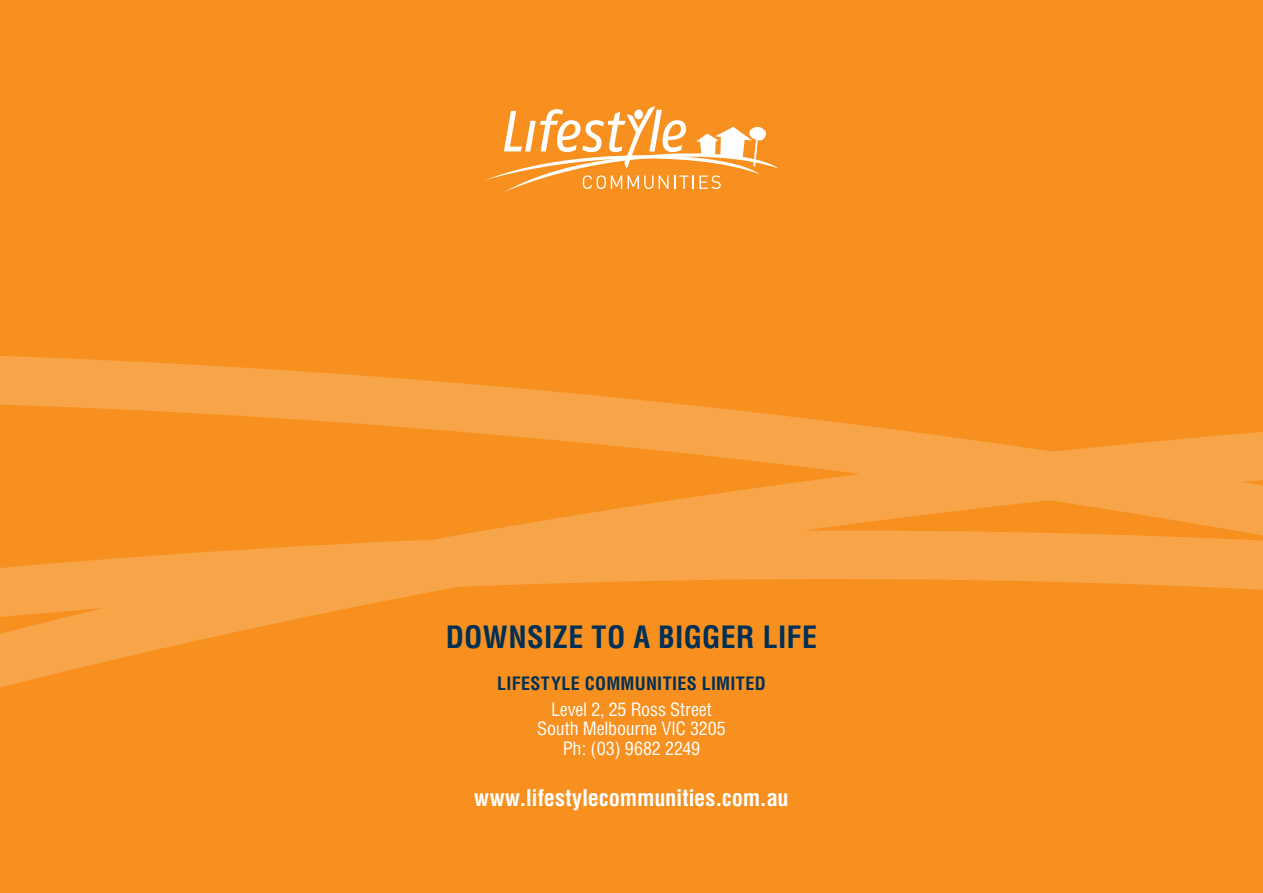
<style>
.page{position:relative;width:1263px;height:893px;background:#f7901e}
.page>*{position:absolute;margin:0;border:0;box-sizing:border-box;transform-origin:0 0}
.t1{font:700 condensed 30px "Helvetica";letter-spacing:.01em;color:#003055}
.t2{font:700 condensed 22.5px "Helvetica";letter-spacing:-.01em;color:#fff}
.t3{font:condensed 18px/19.5px "Helvetica";letter-spacing:-.01em;color:#fff;text-align:center}
.t4{font:700 condensed 18px "Helvetica";letter-spacing:.02em;color:#003055}
</style>
<div class="page">
<svg style="left:485px;top:106px;width:293px;height:86px"></svg>
<svg style="left:0;top:356px;width:1263px;height:332px"></svg>
<h1 class="t1" style="left:446px;top:618px;width:373px">DOWNSIZE TO A BIGGER LIFE</h1>
<p class="t4" style="left:497px;top:672px;width:270px">LIFESTYLE COMMUNITIES LIMITED</p>
<p class="t3" style="left:537px;top:699px;width:190px">Level 2, 25 Ross Street<br>South Melbourne VIC 3205<br>Ph: (03) 9682 2249</p>
<p class="t2" style="left:474px;top:784px;width:316px">www.lifestylecommunities.com.au</p>
</div>
